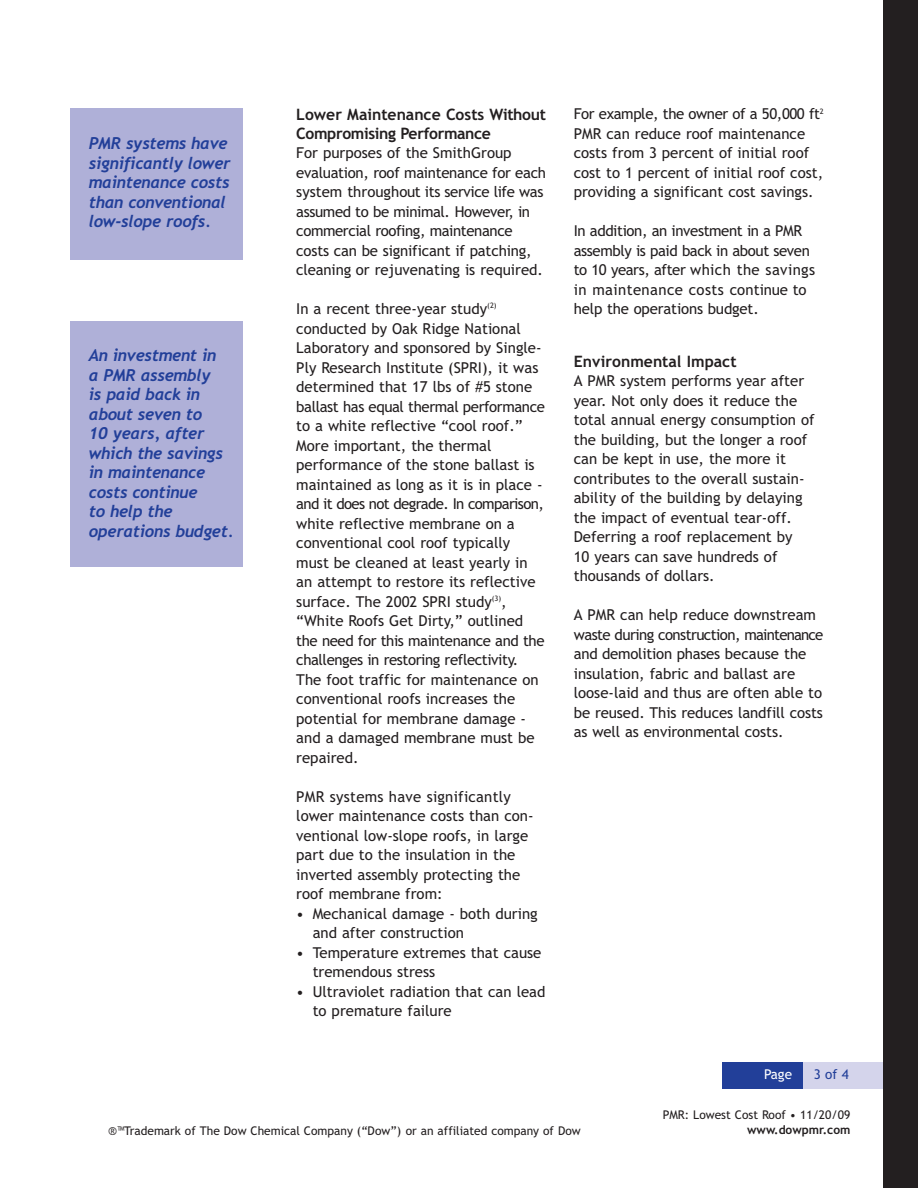
<style>
.page{position:relative;width:918px;height:1188px;background:#fff}
.page>*{position:absolute;margin:0;border:0;box-sizing:border-box;transform-origin:0 0}
.t1{font:italic 700 16.5px/19.5px "Trebuchet";letter-spacing:-.02em;color:#223f99}
.t2{font:700 15.75px/18.9px "Trebuchet MS";letter-spacing:-.025em;color:#231f20}
.t3{font:700 15.75px "Trebuchet MS";color:#231f20}
.t4{font:15px/19.5px "Trebuchet MS";color:#231f20}
.t5{font:15px/19.5px "Trebuchet MS";letter-spacing:-.02em;color:#231f20}
.t6{font:13.5px "Trebuchet MS";color:#fff}
.t7{font:13.5px "Trebuchet MS";color:#223f99}
.t8{font:12px "Trebuchet MS";color:#231f20}
.t9{font:700 12px "Trebuchet MS";color:#231f20}
</style>
<div class="page">
<div style="left:803px;top:1062px;width:81px;height:27px;background:#d4d4eb"></div>
<div style="left:722px;top:1062px;width:81px;height:27px;background:#223f99"></div>
<div style="left:70px;top:108px;width:173px;height:151px;background:#afb0d8"></div>
<div style="left:70px;top:322px;width:173px;height:245px;background:#afb0d8"></div>
<div style="left:884px;top:0;width:34px;height:1188px;background:#231f20"></div>
<p class="t1" style="left:89px;top:135px;width:143px">PMR systems have significantly lower maintenance costs than conventional low-slope roofs.</p>
<p class="t1" style="left:89px;top:347px;width:146px">An investment in<br>a PMR assembly<br>is paid back in about seven to<br>10 years, after which the savings in maintenance costs continue<br>to help the operations budget.</p>
<p class="t2" style="left:296px;top:106px;width:251px">Lower Maintenance Costs Without<br>Compromising Performance</p>
<p class="t5" style="left:296px;top:144px;width:251px">For purposes of the SmithGroup evaluation, roof maintenance for each system throughout its service life was assumed to be minimal. However, in commercial roofing, maintenance costs can be significant if patching, cleaning or rejuvenating is required.</p>
<p class="t4" style="left:296px;top:300px;width:250px">In a recent three-year study<sup>(2) </sup>conducted by Oak Ridge National Laboratory and sponsored by Single-Ply Research Institute (SPRI), it was determined that 17 lbs of #5 stone ballast has equal thermal performance to a white reflective “cool roof.” More important, the thermal performance of the stone ballast is maintained as long as it is in place - and it does not degrade. In comparison, white reflective membrane on a conventional cool roof typically must be cleaned at least yearly in an attempt to restore its reflective surface. The 2002 SPRI study<sup>(3)</sup>, “White Roofs Get Dirty,” outlined the need for this maintenance and the challenges in restoring reflectivity.<br>The foot traffic for maintenance on conventional roofs increases the potential for membrane damage - and a damaged membrane must be repaired.</p>
<p class="t4" style="left:296px;top:788px;width:239px">PMR systems have significantly lower maintenance costs than con&shy;ventional low-slope roofs, in large part due to the insulation in the inverted assembly protecting the roof membrane from:</p>
<p class="t4" style="left:313px;top:905px;width:227px;text-indent:-16px">• Mechanical damage - both during and after construction</p>
<p class="t4" style="left:313px;top:944px;width:230px;text-indent:-16px">• Temperature extremes that cause tremendous stress</p>
<p class="t4" style="left:313px;top:983px;width:234px;text-indent:-16px">• Ultraviolet radiation that can lead to premature failure</p>
<p class="t4" style="left:574px;top:105px;width:251px">For example, the owner of a 50,000 ft<sup>2<br></sup>PMR can reduce roof maintenance costs from 3 percent of initial roof cost to 1 percent of initial roof cost, providing a significant cost savings.</p>
<p class="t5" style="left:574px;top:222px;width:243px">In addition, an investment in a PMR assembly is paid back in about seven to 10 years, after which the savings in maintenance costs continue to help the operations budget.</p>
<p class="t3" style="left:574px;top:355px;width:164px">Environmental Impact</p>
<p class="t4" style="left:574px;top:372px;width:242px">A PMR system performs year after year. Not only does it reduce the total annual energy consumption of the building, but the longer a roof can be kept in use, the more it contributes to the overall sustain&shy;ability of the building by delaying the impact of eventual tear-off.<br>Deferring a roof replacement by<br>10 years can save hundreds of thousands of dollars.</p>
<p class="t4" style="left:574px;top:606px;width:251px">A PMR can help reduce downstream waste during construction, maintenance and demolition phases because the insulation, fabric and ballast are loose-laid and thus are often able to be reused. This reduces landfill costs as well as environmental costs.</p>
<p class="t6" style="left:764px;top:1069px;width:30px">Page</p>
<p class="t7" style="left:814px;top:1069px;width:37px">3 of 4</p>
<p class="t8" style="left:663px;top:1111px;width:189px">PMR: Lowest Cost Roof • 11/20/09</p>
<p class="t8" style="left:108px;top:1126px;width:474px">®™Trademark of The Dow Chemical Company (“Dow”) or an affiliated company of Dow</p>
<p class="t9" style="left:747px;top:1125px;width:105px">www.dowpmr.com</p>
</div>
